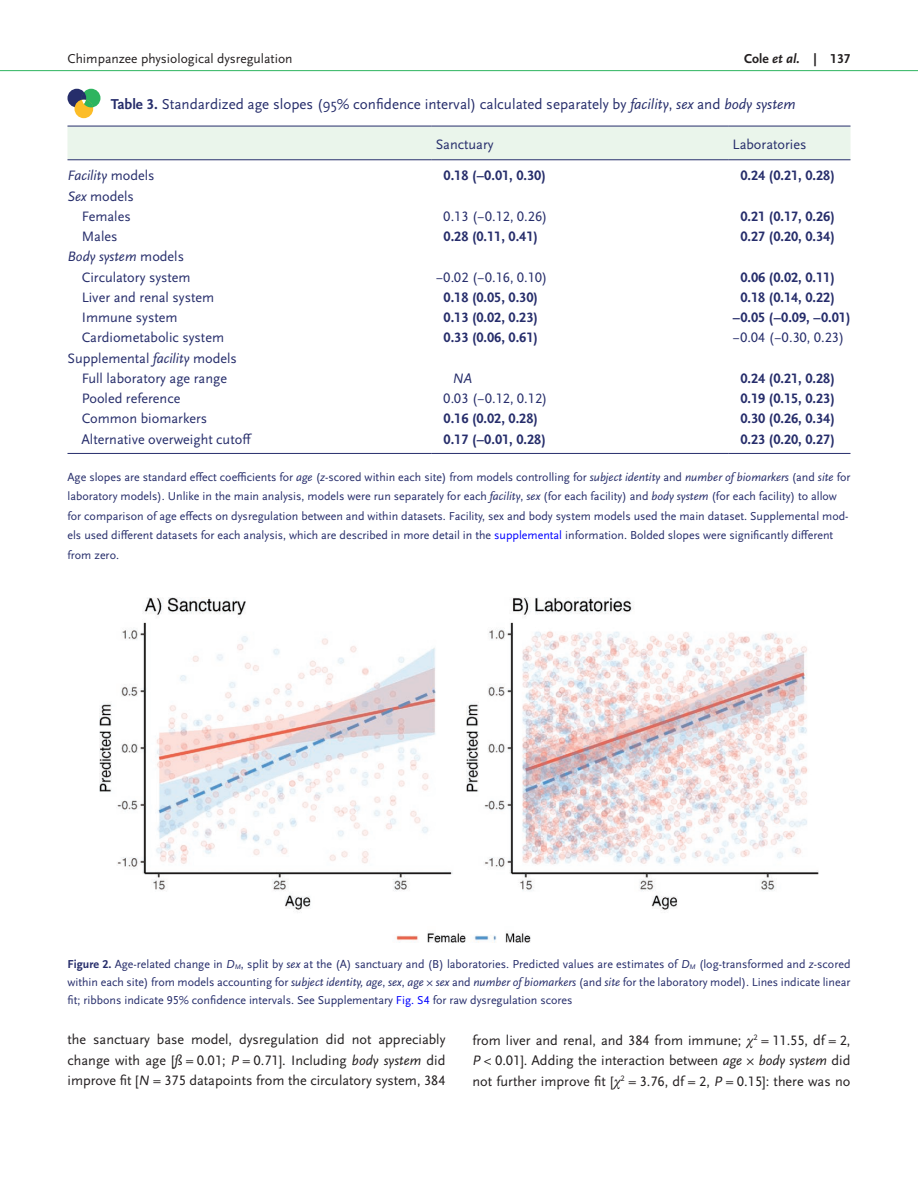
<style>
.page{position:relative;width:918px;height:1186px;background:#fff}
.page>*{position:absolute;margin:0;border:0;box-sizing:border-box;transform-origin:0 0}
.TabTitle{font:15px "Scala Sans Pro";color:#262d6b}
.TextInd{font:14.25px/20.2px "Scala Sans Pro";color:#231f20;text-align:justify}
.TableBody_L{font:14.25px "Scala Sans Pro";color:#262d6b}
.TableBody_R{font:700 14.25px "Scala Sans Pro";color:#262d6b}
.TableBody{font:700 14.25px "Scala Sans Pro";color:#262d6b}
.TableBody_R-2{font:14.25px "Scala Sans Pro";color:#262d6b}
.TableBody-2{font:14.25px "Scala Sans Pro";color:#262d6b}
.TableBody2_L{font:14.25px "Scala Sans Pro";color:#262d6b}
.TableBody1{font:700 14.25px "Scala Sans Pro";color:#262d6b}
.TableBody_R-3{font:italic 14.25px "Scala Sans Pro";color:#262d6b}
.TableBody2{font:700 14.25px "Scala Sans Pro";color:#262d6b}
.TableBody1_R{font:700 14.25px "Scala Sans Pro";color:#262d6b}
.TableBody2_R{font:700 14.25px "Scala Sans Pro";color:#262d6b}
.TableBody1_L{font:italic 14.25px "Scala Sans Pro";color:#262d6b}
.TableHeader_R{font:14.25px "Scala Sans Pro";color:#262d6b}
.TableHeader{font:14.25px "Scala Sans Pro";color:#262d6b}
.TableBody-3{font:italic 14.25px "Scala Sans Pro";color:#262d6b}
.t1{font:13.5px "Scala Sans Pro";color:#231f20}
.t2{font:700 13.5px "Scala Sans Pro";color:#231f20}
.TableFooter1{font:12px/19.5px "Scala Sans Pro";color:#262d6b}
.FigCapt{font:12px/18px "Scala Sans Pro";color:#262d6b;text-align:justify}
.s1{font-style:italic}
.s2{font-weight:700}
.s3{font-style:normal}
.s4{color:#00f}
.s5{font-family:"Gandhari Unicode";font-style:italic}
</style>
<div class="page">
<hr style="left:0;top:70px;width:918px;height:1px;background:#2eb460">
<div style="left:68px;top:89px;width:18px;height:18px;background:#262e6b;border-radius:50%"></div>
<div style="left:82px;top:89px;width:18px;height:18px;background:#2db45f;border-radius:50%"></div>
<div style="left:74px;top:99px;width:19px;height:19px;background:#fcbd28;border-radius:50%"></div>
<svg style="left:81px;top:92px;width:12px;height:15px"></svg>
<div style="left:68px;top:127px;width:782px;height:32px;background:#eaf5eb"></div>
<hr style="left:68px;top:126px;width:363px;height:1px;background:#262d6b">
<hr style="left:68px;top:159px;width:363px;height:1px;background:#262d6b">
<hr style="left:431px;top:126px;width:297px;height:1px;background:#262d6b">
<hr style="left:431px;top:159px;width:297px;height:1px;background:#262d6b">
<hr style="left:728px;top:126px;width:122px;height:1px;background:#262d6b">
<hr style="left:728px;top:159px;width:122px;height:1px;background:#262d6b">
<hr style="left:68px;top:453px;width:363px;height:1px;background:#262d6b">
<hr style="left:431px;top:453px;width:297px;height:1px;background:#262d6b">
<hr style="left:728px;top:453px;width:122px;height:1px;background:#262d6b">
<img style="left:99px;top:598px;width:720px;height:345px">
<p class="t1" style="left:68px;top:50px;width:227px">Chimpanzee physiological dysregulation</p>
<p class="t2" style="left:744px;top:50px;width:108px">Cole <span class="s1">et al.</span> | 137</p>
<p class="TabTitle" style="left:111px;top:96px;width:686px"><span class="s2">Table 3.</span> Standardized age slopes (95% confidence interval) calculated separately by <span class="s1">facility</span>, <span class="s1">sex</span> and <span class="s1">body system</span></p>
<p class="TableHeader" style="left:436px;top:136px;width:59px">Sanctuary</p>
<p class="TableHeader_R" style="left:733px;top:136px;width:75px">Laboratories</p>
<p class="TableBody1_L" style="left:68px;top:168px;width:89px">Facility <span class="s3">models</span></p>
<p class="TableBody1" style="left:444px;top:168px;width:104px">0.18 (−0.01, 0.30)</p>
<p class="TableBody1_R" style="left:740px;top:168px;width:96px">0.24 (0.21, 0.28)</p>
<p class="TableBody_R-2" style="left:68px;top:188px;width:68px"><span class="s1">Sex</span> models</p>
<p class="TableBody_L" style="left:82px;top:208px;width:51px">Females</p>
<p class="TableBody-2" style="left:444px;top:208px;width:105px">0.13 (−0.12, 0.26)</p>
<p class="TableBody_R" style="left:740px;top:208px;width:96px">0.21 (0.17, 0.26)</p>
<p class="TableBody_L" style="left:82px;top:228px;width:37px">Males</p>
<p class="TableBody" style="left:444px;top:228px;width:96px">0.28 (0.11, 0.41)</p>
<p class="TableBody_R" style="left:740px;top:228px;width:96px">0.27 (0.20, 0.34)</p>
<p class="TableBody_R-3" style="left:68px;top:249px;width:118px">Body system <span class="s3">models</span></p>
<p class="TableBody_L" style="left:82px;top:269px;width:110px">Circulatory system</p>
<p class="TableBody-2" style="left:436px;top:269px;width:113px">−0.02 (−0.16, 0.10)</p>
<p class="TableBody_R" style="left:740px;top:269px;width:96px">0.06 (0.02, 0.11)</p>
<p class="TableBody_L" style="left:82px;top:289px;width:134px">Liver and renal system</p>
<p class="TableBody" style="left:444px;top:289px;width:96px">0.18 (0.05, 0.30)</p>
<p class="TableBody_R" style="left:740px;top:289px;width:96px">0.18 (0.14, 0.22)</p>
<p class="TableBody_L" style="left:82px;top:309px;width:97px">Immune system</p>
<p class="TableBody" style="left:444px;top:309px;width:96px">0.13 (0.02, 0.23)</p>
<p class="TableBody_R" style="left:733px;top:309px;width:119px">−0.05 (−0.09, −0.01)</p>
<p class="TableBody_L" style="left:82px;top:330px;width:144px">Cardiometabolic system</p>
<p class="TableBody" style="left:444px;top:330px;width:96px">0.33 (0.06, 0.61)</p>
<p class="TableBody_R-2" style="left:733px;top:330px;width:113px">−0.04 (−0.30, 0.23)</p>
<p class="TableBody_R-2" style="left:68px;top:350px;width:171px">Supplemental <span class="s1">facility</span> models</p>
<p class="TableBody_L" style="left:82px;top:370px;width:147px">Full laboratory age range</p>
<p class="TableBody-3" style="left:453px;top:370px;width:21px">NA</p>
<p class="TableBody_R" style="left:740px;top:370px;width:96px">0.24 (0.21, 0.28)</p>
<p class="TableBody_L" style="left:82px;top:390px;width:100px">Pooled reference</p>
<p class="TableBody-2" style="left:444px;top:390px;width:105px">0.03 (−0.12, 0.12)</p>
<p class="TableBody_R" style="left:740px;top:390px;width:96px">0.19 (0.15, 0.23)</p>
<p class="TableBody_L" style="left:82px;top:411px;width:127px">Common biomarkers</p>
<p class="TableBody" style="left:444px;top:411px;width:96px">0.16 (0.02, 0.28)</p>
<p class="TableBody_R" style="left:740px;top:411px;width:96px">0.30 (0.26, 0.34)</p>
<p class="TableBody2_L" style="left:81px;top:431px;width:172px">Alternative overweight cutoff</p>
<p class="TableBody2" style="left:444px;top:431px;width:104px">0.17 (−0.01, 0.28)</p>
<p class="TableBody2_R" style="left:740px;top:431px;width:96px">0.23 (0.20, 0.27)</p>
<p class="TableFooter1" style="left:67px;top:467px;width:785px">Age slopes are standard effect coefficients for <span class="s1">age</span> (<span class="s1">z</span>-scored within each site) from models controlling for <span class="s1">subject identity</span> and <span class="s1">number of biomarkers</span> (and <span class="s1">site</span> for laboratory models). Unlike in the main analysis, models were run separately for each <span class="s1">facility</span>, <span class="s1">sex</span> (for each facility) and <span class="s1">body system</span> (for each facility) to allow for comparison of age effects on dysregulation between and within datasets. Facility, sex and body system models used the main dataset. Supplemental mod&shy;els used different datasets for each analysis, which are described in more detail in the <span class="s4">supplemental</span> information. Bolded slopes were significantly different from zero.</p>
<p class="FigCapt" style="left:68px;top:955px;width:785px"><span class="s2">Figure 2.</span> Age-related change in <span class="s1">D</span><sub>M</sub>, split by <span class="s1">sex</span> at the (A) sanctuary and (B) laboratories. Predicted values are estimates of <span class="s1">D</span><sub>M</sub> (log-transformed and <span class="s1">z</span>-scored within each site) from models accounting for <span class="s1">subject identity, age</span>, <span class="s1">sex</span>, <span class="s1">age</span> × <span class="s1">sex</span> and <span class="s1">number of biomarkers</span> (and <span class="s1">site</span> for the laboratory model). Lines indicate linear fit; ribbons indicate 95% confidence intervals. See Supplementary <span class="s4">Fig. S4</span> for raw dysregulation scores</p>
<p class="TextInd" style="left:68px;top:1030px;width:380px">the sanctuary base model, dysregulation did not appreciably change with age [<span class="s1">ß</span> = 0.01; <span class="s1">P</span> = 0.71]. Including <span class="s1">body system</span> did improve fit [<span class="s1">N</span> = 375 datapoints from the circulatory system, 384</p>
<p class="TextInd" style="left:472px;top:1030px;width:380px">from liver and renal, and 384 from immune; <span class="s5">χ</span><sup>2</sup> = 11.55, df = 2, <span class="s1">P</span> &lt; 0.01]. Adding the interaction between <span class="s1">age</span> × <span class="s1">body system</span> did not further improve fit [<span class="s5">χ</span><sup>2</sup> = 3.76, df = 2, <span class="s1">P</span> = 0.15]: there was no</p>
</div>
